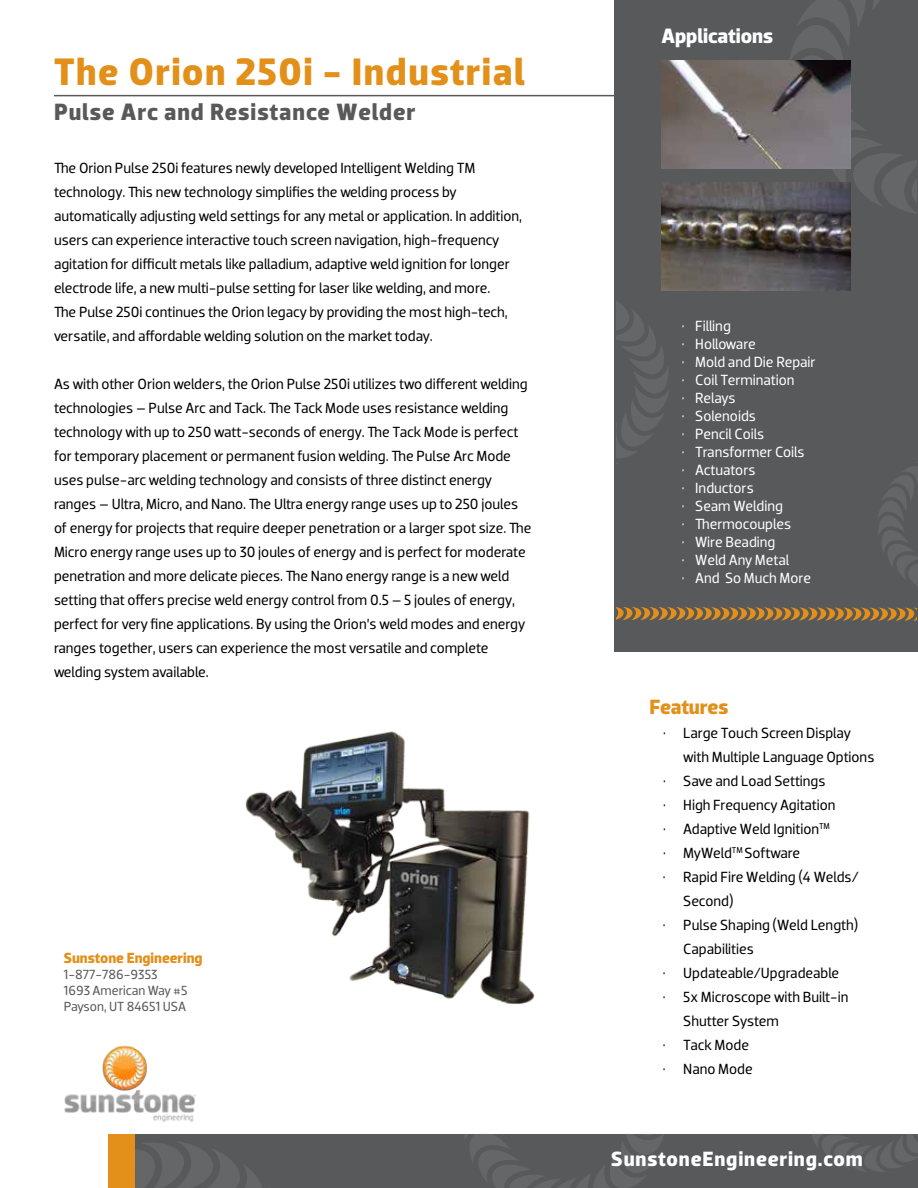
<style>
.page{position:relative;width:918px;height:1188px;background:#fff}
.page>*{position:absolute;margin:0;border:0;box-sizing:border-box;transform-origin:0 0}
.t1{font:700 39px "Dobra";letter-spacing:.04em;color:#e29019}
.t2{font:700 24px "Dobra";letter-spacing:.04em;color:#58595b}
.t3{font:700 21px "Dobra";letter-spacing:.03em;color:#fff}
.t4{font:700 21px "Dobra";color:#fff}
.t5{font:700 21px "Dobra";letter-spacing:-.01em;color:#e29019}
.t6{font:15px/24px "Dobra";color:#000}
.t7{font:15px "Dobra";color:#fff}
.t8{font:700 15px "Dobra";color:#e29019}
.t9{font:13.5px/16.2px "Dobra";color:#58595b}
</style>
<div class="page">
<div style="left:128px;top:1134px;width:790px;height:54px;background:#58595b"></div>
<div style="left:614px;top:0;width:304px;height:651px;background:#58595b"></div>
<svg style="left:789px;top:0;width:127px;height:215px"></svg>
<svg style="left:616px;top:301px;width:53px;height:163px"></svg>
<svg style="left:878px;top:466px;width:40px;height:120px"></svg>
<svg style="left:812px;top:1134px;width:106px;height:38px"></svg>
<svg style="left:465px;top:1134px;width:199px;height:54px"></svg>
<svg style="left:135px;top:1142px;width:127px;height:46px"></svg>
<svg style="left:616px;top:607px;width:300px;height:14px"></svg>
<div style="left:108px;top:1134px;width:27px;height:54px;background:#e29019"></div>
<img style="left:662px;top:61px;width:188px;height:108px">
<img style="left:662px;top:182px;width:188px;height:108px">
<hr style="left:54px;top:95px;width:568px;height:1px;background:#58595b">
<img style="left:64px;top:1045px;width:132px;height:77px">
<img style="left:245px;top:731px;width:290px;height:273px">
<h1 class="t1" style="left:54px;top:49px;width:473px">The Orion 250i - Industrial</h1>
<h2 class="t2" style="left:54px;top:98px;width:363px">Pulse Arc and Resistance Welder</h2>
<p class="t6" style="left:54px;top:156px;width:470px">The Orion Pulse 250i features newly developed Intelligent Welding TM technology. This new technology simplifies the welding process by automatically adjusting weld settings for any metal or application. In addition, users can experience interactive touch screen navigation, high-frequency agitation for difficult metals like palladium, adaptive weld ignition for longer electrode life, a new multi-pulse setting for laser like welding, and more.<br>The Pulse 250i continues the Orion legacy by providing the most high-tech, versatile, and affordable welding solution on the market today.</p>
<p class="t6" style="left:54px;top:372px;width:479px">As with other Orion welders, the Orion Pulse 250i utilizes two different welding technologies – Pulse Arc and Tack. The Tack Mode uses resistance welding technology with up to 250 watt-seconds of energy. The Tack Mode is perfect for temporary placement or permanent fusion welding. The Pulse Arc Mode uses pulse-arc welding technology and consists of three distinct energy ranges – Ultra, Micro, and Nano. The Ultra energy range uses up to 250 joules of energy for projects that require deeper penetration or a larger spot size. The Micro energy range uses up to 30 joules of energy and is perfect for moderate penetration and more delicate pieces. The Nano energy range is a new weld setting that offers precise weld energy control from 0.5 – 5 joules of energy, perfect for very fine applications. By using the Orion’s weld modes and energy ranges together, users can experience the most versatile and complete welding system available.</p>
<p class="t8" style="left:64px;top:949px;width:140px">Sunstone Engineering</p>
<p class="t9" style="left:64px;top:966px;width:125px">1-877-786-9353<br>1693 American Way #5<br>Payson, UT 84651 USA</p>
<h3 class="t4" style="left:662px;top:24px;width:113px">Applications</h3>
<p class="t7" style="left:682px;top:317px;width:51px">• Filling</p>
<p class="t7" style="left:682px;top:335px;width:76px">• Holloware</p>
<p class="t7" style="left:682px;top:353px;width:136px">• Mold and Die Repair</p>
<p class="t7" style="left:682px;top:371px;width:114px">• Coil Termination</p>
<p class="t7" style="left:682px;top:389px;width:55px">• Relays</p>
<p class="t7" style="left:682px;top:407px;width:76px">• Solenoids</p>
<p class="t7" style="left:682px;top:425px;width:84px">• Pencil Coils</p>
<p class="t7" style="left:682px;top:443px;width:124px">• Transformer Coils</p>
<p class="t7" style="left:682px;top:461px;width:75px">• Actuators</p>
<p class="t7" style="left:682px;top:479px;width:74px">• Inductors</p>
<p class="t7" style="left:682px;top:497px;width:103px">• Seam Welding</p>
<p class="t7" style="left:682px;top:515px;width:111px">• Thermocouples</p>
<p class="t7" style="left:682px;top:533px;width:95px">• Wire Beading</p>
<p class="t7" style="left:682px;top:551px;width:109px">• Weld Any Metal</p>
<p class="t7" style="left:682px;top:569px;width:131px">• And So Much More</p>
<h3 class="t5" style="left:650px;top:695px;width:81px">Features</h3>
<p class="t6" style="left:683px;top:721px;width:193px;text-indent:-20px">• Large Touch Screen Display with Multiple Language Options</p>
<p class="t6" style="left:663px;top:769px;width:164px">• Save and Load Settings</p>
<p class="t6" style="left:663px;top:793px;width:174px">• High Frequency Agitation</p>
<p class="t6" style="left:663px;top:817px;width:169px">• Adaptive Weld Ignition<sup>TM</sup></p>
<p class="t6" style="left:663px;top:841px;width:139px">• MyWeld<sup>TM</sup> Software</p>
<p class="t6" style="left:683px;top:865px;width:177px;text-indent:-20px">• Rapid Fire Welding (4 Welds/<br>Second)</p>
<p class="t6" style="left:683px;top:913px;width:177px;text-indent:-20px">• Pulse Shaping (Weld Length)<br>Capabilities</p>
<p class="t6" style="left:663px;top:961px;width:178px">• Updateable/Upgradeable</p>
<p class="t6" style="left:683px;top:985px;width:167px;text-indent:-20px">• 5x Microscope with Built-in<br>Shutter System</p>
<p class="t6" style="left:663px;top:1033px;width:88px">• Tack Mode</p>
<p class="t6" style="left:663px;top:1057px;width:91px">• Nano Mode</p>
<h3 class="t3" style="left:611px;top:1146px;width:253px">SunstoneEngineering.com</h3>
</div>
